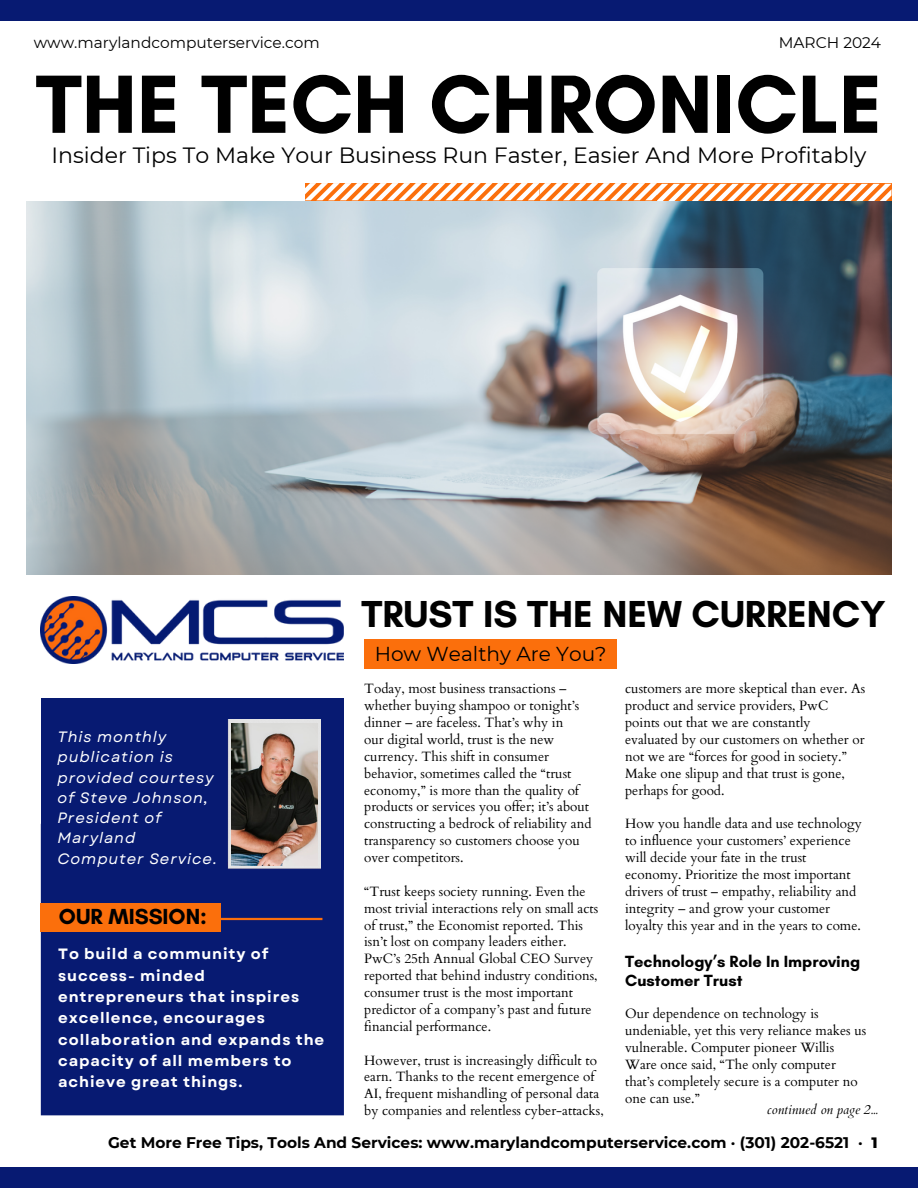
<style>
.page{position:relative;width:918px;height:1188px;background:#fff}
.page>*{position:absolute;margin:0;border:0;box-sizing:border-box;transform-origin:0 0}
.t1{font:700 84.15px "Glacial Indifference";color:#000}
.t2{font:700 38.25px "Glacial Indifference";color:#000}
.t3{font:700 22.2px "Glacial Indifference";color:#000}
.t4{font:22.05px "Montserrat";color:#000}
.t5{font:20.1px "Montserrat";color:#000}
.t6{font:700 16.5px/19.2px "Glacial Indifference";color:#000}
.t7{font:700 15.45px "Montserrat";color:#000}
.t8{font:15.45px "Montserrat";color:#000}
.t9{font:700 15px/21.3px "Garet";letter-spacing:.06em;color:#fff}
.t10{font:italic 15px/20.2px "Garet";letter-spacing:.06em;color:#fff}
.t11{font:13.5px/16.8px "Cardo";color:#000}
.t12{font:italic 13.35px "Cardo";color:#000}
.s1{font-weight:800}
</style>
<div class="page">
<div style="left:0;top:1px;width:918px;height:20px;background:#071a72"></div>
<div style="left:0;top:1168px;width:918px;height:20px;background:#071a72"></div>
<svg style="left:305px;top:183px;width:586px;height:18px"></svg>
<img style="left:27px;top:201px;width:865px;height:374px">
<div style="left:41px;top:698px;width:303px;height:171px;background:#071a72"></div>
<div style="left:41px;top:719px;width:303px;height:396px;background:#071a72"></div>
<hr style="left:65px;top:918px;width:257px;height:2px;background:#fb6f0c">
<div style="left:41px;top:904px;width:180px;height:28px;background:#fb6f0c"></div>
<img style="left:227px;top:720px;width:94px;height:149px">
<img style="left:231px;top:723px;width:86px;height:142px">
<div style="left:364px;top:639px;width:252px;height:29px;background:#fb6f0c"></div>
<img style="left:41px;top:597px;width:302px;height:66px">
<p class="t8" style="left:34px;top:33px;width:287px">www.marylandcomputerservice.com</p>
<p class="t8" style="left:779px;top:33px;width:104px">MARCH 2024</p>
<p class="t1" style="left:36px;top:53px;width:848px">THE TECH CHRONICLE</p>
<p class="t4" style="left:52px;top:141px;width:816px">Insider Tips To Make Your Business Run Faster, Easier And More Profitably</p>
<p class="t10" style="left:57px;top:727px;width:111px">This monthly</p>
<h2 class="t10" style="left:57px;top:747px;width:117px">publication is</h2>
<h4 class="t10" style="left:57px;top:767px;width:158px">provided courtesy</h4>
<p class="t10" style="left:57px;top:788px;width:161px">of Steve Johnson,<br>President of<br>Maryland<br>Computer Service.</p>
<p class="t3" style="left:59px;top:903px;width:150px">OUR MISSION:</p>
<p class="t9" style="left:58px;top:943px;width:268px">To build a community of success- minded entrepreneurs that inspires excellence, encourages collaboration and expands the capacity of all members to achieve great things.</p>
<p class="t2" style="left:361px;top:590px;width:526px">TRUST IS THE NEW CURRENCY</p>
<p class="t5" style="left:375px;top:642px;width:233px">How Wealthy Are You?</p>
<p class="t11" style="left:364px;top:681px;width:229px">Today, most business transactions – whether buying shampoo or tonight’s dinner – are faceless. That’s why in<br>our digital world, trust is the new currency. This shift in consumer behavior, sometimes called the “trust economy,” is more than the quality of products or services you offer; it’s about constructing a bedrock of reliability and transparency so customers choose you over competitors.</p>
<p class="t11" style="left:364px;top:883px;width:236px">“Trust keeps society running. Even the most trivial interactions rely on small acts of trust,” the Economist reported. This isn’t lost on company leaders either.<br>PwC’s 25th Annual Global CEO Survey reported that behind industry conditions, consumer trust is the most important predictor of a company’s past and future financial performance.</p>
<p class="t11" style="left:364px;top:1052px;width:241px">However, trust is increasingly difficult to earn. Thanks to the recent emergence of AI, frequent mishandling of personal data by companies and relentless cyber-attacks,</p>
<h3 class="t11" style="left:625px;top:681px;width:242px">customers are more skeptical than ever. As product and service providers, PwC points out that we are constantly evaluated by our customers on whether or not we are “forces for good in society.” Make one slipup and that trust is gone, perhaps for good.</h3>
<h6 class="t11" style="left:625px;top:816px;width:238px">How you handle data and use technology to influence your customers’ experience will decide your fate in the trust economy. Prioritize the most important drivers of trust – empathy, reliability and integrity – and grow your customer loyalty this year and in the years to come.</h6>
<p class="t6" style="left:625px;top:951px;width:237px">Technology’s Role In Improving<br>Customer Trust</p>
<p class="t11" style="left:625px;top:1006px;width:243px">Our dependence on technology is undeniable, yet this very reliance makes us vulnerable. Computer pioneer Willis Ware once said, “The only computer that’s completely secure is a computer no one can use.”</p>
<p class="t12" style="left:767px;top:1101px;width:112px">continued on page 2...</p>
<p class="t7" style="left:108px;top:1133px;width:771px">Get More Free Tips, Tools And Services: www.marylandcomputerservice.com · (301) 202-6521 · <span class="s1">1</span></p>
</div>
